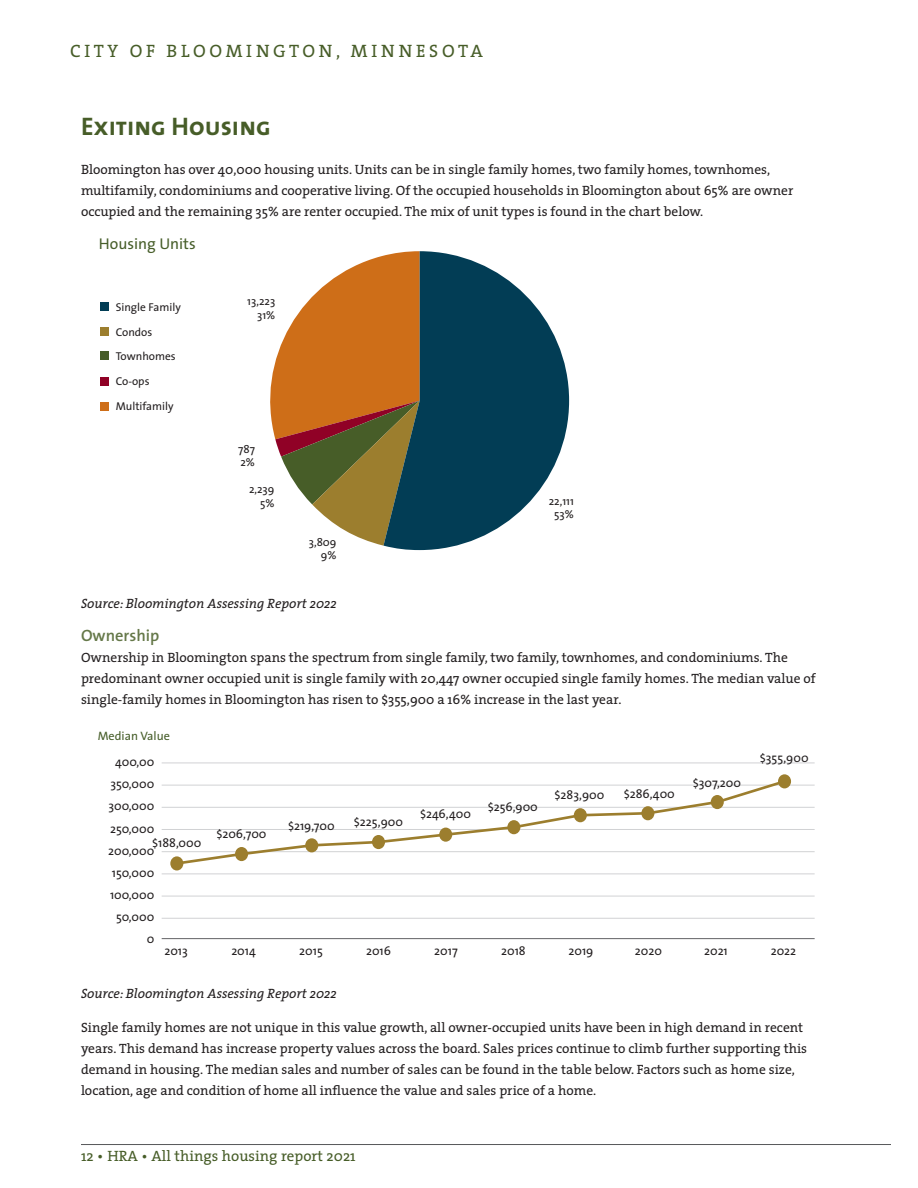
<style>
.page{position:relative;width:918px;height:1188px;background:#fff}
.page>*{position:absolute;margin:0;border:0;box-sizing:border-box;transform-origin:0 0}
.Outcome{font:25.5px "The Sans Bold Caps";color:#475d28}
.t1{font:18px "The Serif Caps";letter-spacing:.2em;color:#475d28}
.Hed_2{font:600 16.5px "The Sans";color:#657849}
.t2{font:15.75px "The Sans";color:#475e2a}
.t3{font:15px "The Serif";color:#475d28}
.Paragraph{font:13.5px/21px "The Serif";color:#231f20}
.Paragraph-2{font:italic 13.5px "The Serif";color:#231f20}
.t4{font:12.45px/22px "The Sans";color:#231f20;text-align:right}
.t5{font:12.15px "The Sans";color:#475e2a}
.t6{font:11.4px/13.6px "The Sans";color:#231f20;text-align:right}
</style>
<div class="page">
<hr style="left:81px;top:1144px;width:810px;height:1px;background:#57585a">
<div style="left:101px;top:303px;width:8px;height:8px;background:#023d55"></div>
<div style="left:101px;top:327px;width:8px;height:9px;background:#9c7e2e"></div>
<div style="left:101px;top:352px;width:8px;height:8px;background:#475d28"></div>
<div style="left:101px;top:377px;width:8px;height:8px;background:#900126"></div>
<div style="left:101px;top:402px;width:8px;height:9px;background:#ce6e18"></div>
<svg style="left:270px;top:255px;width:114px;height:291px"></svg>
<svg style="left:384px;top:251px;width:185px;height:299px;fill:#023d55"></svg>
<hr style="left:162px;top:785px;width:653px;height:1px;background:#d1d2d4">
<hr style="left:162px;top:763px;width:653px;height:1px;background:#d1d2d4">
<hr style="left:162px;top:829px;width:653px;height:1px;background:#d1d2d4">
<hr style="left:162px;top:851px;width:653px;height:1px;background:#d1d2d4">
<hr style="left:162px;top:807px;width:653px;height:1px;background:#d1d2d4">
<hr style="left:162px;top:896px;width:653px;height:1px;background:#d1d2d4">
<hr style="left:162px;top:874px;width:653px;height:1px;background:#d1d2d4">
<hr style="left:162px;top:918px;width:653px;height:1px;background:#d1d2d4">
<hr style="left:162px;top:938px;width:653px;height:1px;background:#636366">
<svg style="left:174px;top:782px;width:614px;height:84px"></svg>
<div style="left:439px;top:828px;width:13px;height:14px;background:#9c7e2e;border-radius:50%"></div>
<div style="left:507px;top:820px;width:13px;height:14px;background:#9c7e2e;border-radius:50%"></div>
<div style="left:574px;top:808px;width:13px;height:14px;background:#9c7e2e;border-radius:50%"></div>
<div style="left:372px;top:835px;width:13px;height:14px;background:#9c7e2e;border-radius:50%"></div>
<div style="left:305px;top:838px;width:13px;height:14px;background:#9c7e2e;border-radius:50%"></div>
<div style="left:235px;top:847px;width:13px;height:14px;background:#9c7e2e;border-radius:50%"></div>
<div style="left:170px;top:856px;width:13px;height:15px;background:#9c7e2e;border-radius:50%"></div>
<div style="left:641px;top:806px;width:13px;height:14px;background:#9c7e2e;border-radius:50%"></div>
<div style="left:711px;top:795px;width:13px;height:14px;background:#9c7e2e;border-radius:50%"></div>
<div style="left:778px;top:774px;width:13px;height:14px;background:#9c7e2e;border-radius:50%"></div>
<h2 class="t1" style="left:70px;top:36px;width:414px">CITY OF BLOOMINGTON, MINNESOTA</h2>
<p class="Outcome" style="left:81px;top:105px;width:191px">Exiting Housing</p>
<p class="Paragraph" style="left:81px;top:159px;width:714px">Bloomington has over 40,000 housing units. Units can be in single family homes, two family homes, townhomes, multifamily, condominiums and cooperative living. Of the occupied households in Bloomington about 65% are owner occupied and the remaining 35% are renter occupied. The mix of unit types is found in the chart below.</p>
<p class="t2" style="left:99px;top:230px;width:98px">Housing Units</p>
<p class="t6" style="left:116px;top:294px;width:67px;line-height:24.8px;text-align:left">Single Family<br>Condos<br>Townhomes<br>Co-ops<br>Multifamily</p>
<p class="t6" style="left:247px;top:294px;width:30px">13,223<br>31%</p>
<p class="t6" style="left:238px;top:442px;width:18px;text-align:left">787<br>2%</p>
<p class="t6" style="left:249px;top:482px;width:27px">2,239<br>5%</p>
<p class="t6" style="left:309px;top:535px;width:29px">3,809<br>9%</p>
<p class="t6" style="left:549px;top:494px;width:27px;text-align:center">22,111<br>53%</p>
<p class="Paragraph-2" style="left:81px;top:592px;width:257px">Source: Bloomington Assessing Report 2022</p>
<p class="Hed_2" style="left:81px;top:622px;width:80px">Ownership</p>
<p class="Paragraph" style="left:81px;top:646px;width:736px">Ownership in Bloomington spans the spectrum from single family, two family, townhomes, and condominiums. The predominant owner occupied unit is single family with 20,447 owner occupied single family homes. The median value of single-family homes in Bloomington has risen to $355,900 a 16% increase in the last year.</p>
<p class="t5" style="left:98px;top:726px;width:74px">Median Value</p>
<p class="t4" style="left:108px;top:751px;width:48px">400,00<br>350,000<br>300,000<br>250,000<br>200,000<br>150,000<br>100,000<br>50,000<br>0</p>
<p class="t4" style="left:152px;top:831px;width:51px">$188,000</p>
<p class="t4" style="left:216px;top:823px;width:52px">$206,700</p>
<p class="t4" style="left:288px;top:814px;width:48px">$219,700</p>
<p class="t4" style="left:354px;top:810px;width:51px">$225,900</p>
<p class="t4" style="left:420px;top:803px;width:52px">$246,400</p>
<p class="t4" style="left:488px;top:795px;width:52px">$256,900</p>
<p class="t4" style="left:555px;top:783px;width:51px">$283,900</p>
<p class="t4" style="left:624px;top:782px;width:53px">$286,400</p>
<p class="t4" style="left:693px;top:771px;width:50px">$307,200</p>
<p class="t4" style="left:760px;top:747px;width:50px">$355,900</p>
<p class="t4" style="left:164px;top:939px;width:25px">2013</p>
<p class="t4" style="left:231px;top:939px;width:26px">2014</p>
<p class="t4" style="left:299px;top:939px;width:25px">2015</p>
<p class="t4" style="left:366px;top:939px;width:26px">2016</p>
<p class="t4" style="left:434px;top:939px;width:25px">2017</p>
<p class="t4" style="left:501px;top:939px;width:26px">2018</p>
<p class="t4" style="left:569px;top:939px;width:26px">2019</p>
<p class="t4" style="left:635px;top:939px;width:29px">2020</p>
<p class="t4" style="left:704px;top:939px;width:25px">2021</p>
<p class="t4" style="left:771px;top:939px;width:27px">2022</p>
<p class="Paragraph-2" style="left:81px;top:982px;width:257px">Source: Bloomington Assessing Report 2022</p>
<p class="Paragraph" style="left:81px;top:1017px;width:728px">Single family homes are not unique in this value growth, all owner-occupied units have been in high demand in recent years. This demand has increase property values across the board. Sales prices continue to climb further supporting this demand in housing. The median sales and number of sales can be found in the table below. Factors such as home size, location, age and condition of home all influence the value and sales price of a home.</p>
<p class="t3" style="left:81px;top:1143px;width:276px">12 • HRA • All things housing report 2021</p>
</div>
